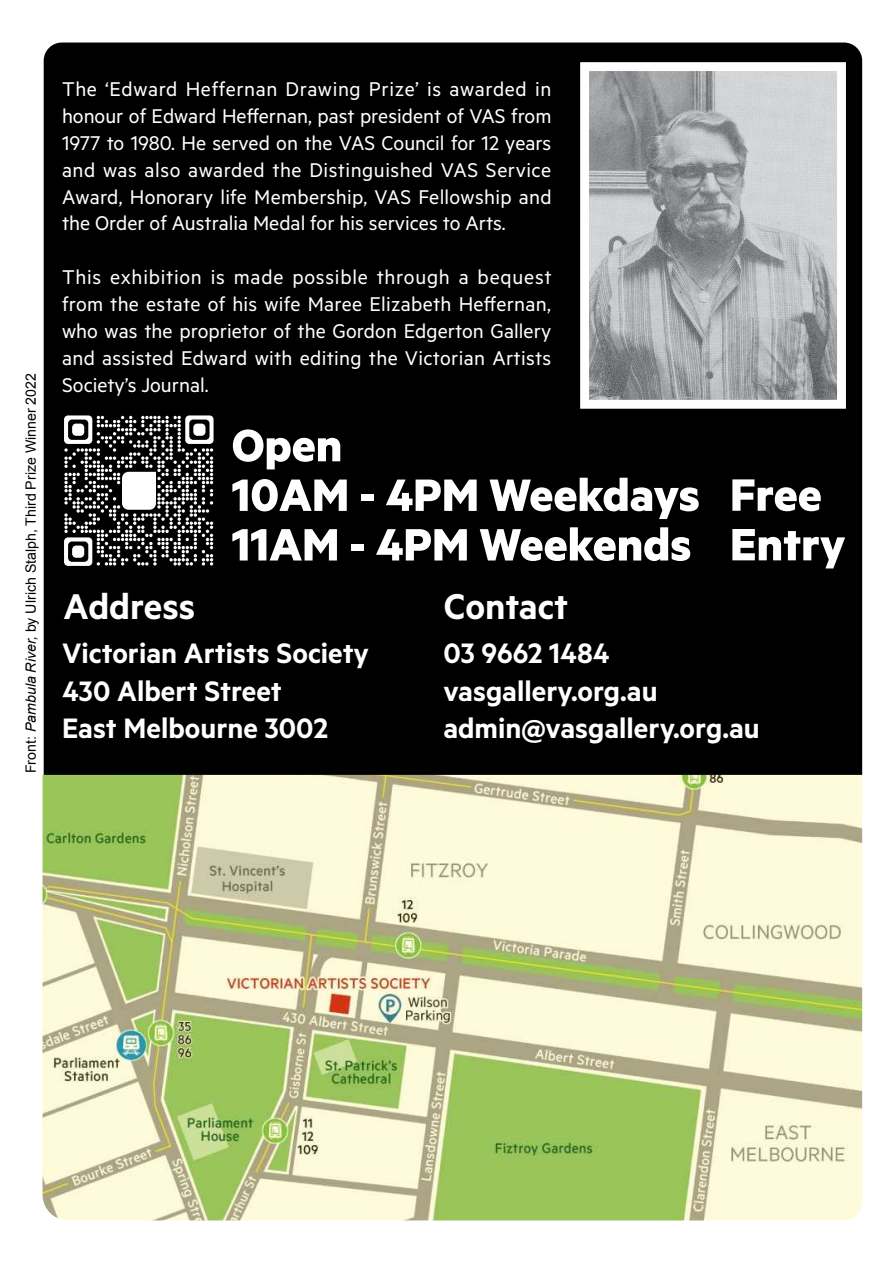
<style>
.page{position:relative;width:893px;height:1263px;background:#fff}
.page>*{position:absolute;margin:0;border:0;box-sizing:border-box;transform-origin:0 0}
.t1{font:700 51px/49.7px "Metric";color:#fff}
.t2{font:600 40.35px "Metric";color:#fff}
.t3{font:600 31.65px/37.5px "Metric";color:#fff}
.t4{font:22.35px/26.8px "Metric";color:#fff;text-align:justify}
.t5{font:14.1px "Arial";color:#000}
.s1{font-style:italic}
</style>
<div class="page">
<div style="left:44px;top:43px;width:818px;height:732px;background:#000"></div>
<img style="left:43px;top:775px;width:819px;height:445px">
<img style="left:62px;top:414px;width:154px;height:156px">
<svg style="left:122px;top:472px;width:34px;height:38px"></svg>
<img style="left:590px;top:72px;width:246px;height:327px">
<div style="left:580px;top:62px;width:266px;height:347px;border:9px solid #fff"></div>
<p class="t5" style="left:22px;top:773px;width:402px;rotate:-90deg">Front: <span class="s1">Pambula River,</span> by Ulrich Stalph, Third Prize Winner 2022</p>
<p class="t4" style="left:62px;top:75px;width:491px">The ‘Edward Heffernan Drawing Prize’ is awarded in honour of Edward Heffernan, past president of VAS from 1977 to 1980. He served on the VAS Council for 12 years and was also awarded the Distinguished VAS Service Award, Honorary life Membership, VAS Fellowship and the Order of Australia Medal for his services to Arts.</p>
<p class="t4" style="left:62px;top:263px;width:491px">This exhibition is made possible through a bequest from the estate of his wife Maree Elizabeth Heffernan, who was the proprietor of the Gordon Edgerton Gallery and assisted Edward with editing the Victorian Artists Society’s Journal.</p>
<h1 class="t1" style="left:232px;top:419px;width:469px">Open<br>10AM - 4PM Weekdays<br>11AM - 4PM Weekends</h1>
<h2 class="t2" style="left:64px;top:583px;width:133px">Address</h2>
<h2 class="t2" style="left:444px;top:583px;width:126px">Contact</h2>
<h1 class="t1" style="left:730px;top:468px;width:117px">Free<br>Entry</h1>
<h3 class="t3" style="left:62px;top:634px;width:309px">Victorian Artists Society<br>430 Albert Street<br>East Melbourne 3002</h3>
<h3 class="t3" style="left:443px;top:634px;width:318px">03 9662 1484 vasgallery.org.au admin@vasgallery.org.au</h3>
</div>
